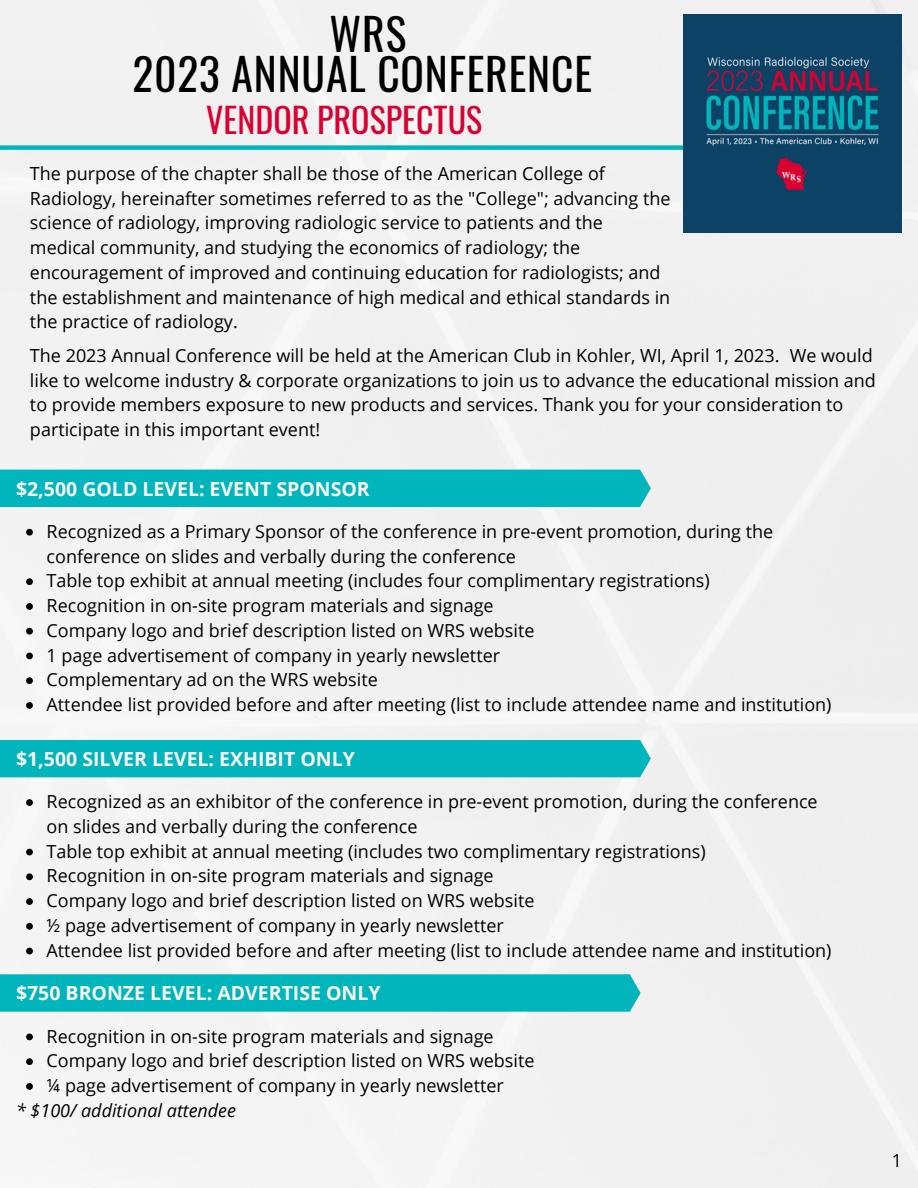
<style>
.page{position:relative;width:918px;height:1188px;background:#f1f1f1}
.page>*{position:absolute;margin:0;border:0;box-sizing:border-box;transform-origin:0 0}
.t1{font:43.65px/39.5px "Oswald";letter-spacing:.02em;color:#000;text-align:center}
.t2{font:34.05px "Oswald";color:#da0031}
.t3{font:700 19.5px "Open Sans";color:#faf5f5}
.t4{font:18px/24.8px "Open Sans";color:#000}
.t5{font:italic 18px "Open Sans";color:#000}
</style>
<div class="page">
<div style="left:0;top:145px;width:799px;height:5px;background:#00b5bb"></div>
<div style="left:0;top:470px;width:651px;height:37px;background:#00b5bb"></div>
<img style="left:683px;top:14px;width:219px;height:218px">
<svg style="left:26px;top:529px;width:7px;height:7px"></svg>
<svg style="left:26px;top:578px;width:7px;height:7px"></svg>
<svg style="left:26px;top:603px;width:7px;height:7px"></svg>
<svg style="left:26px;top:628px;width:7px;height:7px"></svg>
<svg style="left:26px;top:653px;width:7px;height:6px"></svg>
<svg style="left:26px;top:677px;width:7px;height:7px"></svg>
<svg style="left:26px;top:702px;width:7px;height:7px"></svg>
<div style="left:0;top:740px;width:651px;height:37px;background:#00b5bb"></div>
<svg style="left:26px;top:799px;width:7px;height:7px"></svg>
<svg style="left:26px;top:849px;width:7px;height:6px"></svg>
<svg style="left:26px;top:873px;width:7px;height:7px"></svg>
<svg style="left:26px;top:898px;width:7px;height:7px"></svg>
<svg style="left:26px;top:923px;width:7px;height:7px"></svg>
<svg style="left:26px;top:948px;width:7px;height:6px"></svg>
<div style="left:0;top:974px;width:641px;height:38px;background:#00b5bb"></div>
<svg style="left:26px;top:1034px;width:7px;height:6px"></svg>
<svg style="left:26px;top:1058px;width:7px;height:7px"></svg>
<svg style="left:26px;top:1083px;width:7px;height:7px"></svg>
<h1 class="t1" style="left:132px;top:13px;width:461px">WRS<br>2023 ANNUAL CONFERENCE</h1>
<h2 class="t2" style="left:206px;top:93px;width:278px">VENDOR PROSPECTUS</h2>
<p class="t4" style="left:30px;top:161px;width:642px">The purpose of the chapter shall be those of the American College of Radiology, hereinafter sometimes referred to as the "College"; advancing the science of radiology, improving radiologic service to patients and the medical community, and studying the economics of radiology; the encouragement of improved and continuing education for radiologists; and the establishment and maintenance of high medical and ethical standards in the practice of radiology.</p>
<p class="t4" style="left:30px;top:343px;width:848px">The 2023 Annual Conference will be held at the American Club in Kohler, WI, April 1, 2023. We would like to welcome industry &amp; corporate organizations to join us to advance the educational mission and to provide members exposure to new products and services. Thank you for your consideration to participate in this important event!</p>
<p class="t3" style="left:16px;top:475px;width:355px">$2,500 GOLD LEVEL: EVENT SPONSOR</p>
<p class="t4" style="left:47px;top:518px;width:787px">Recognized as a Primary Sponsor of the conference in pre-event promotion, during the conference on slides and verbally during the conference<br>Table top exhibit at annual meeting (includes four complimentary registrations)<br>Recognition in on-site program materials and signage<br>Company logo and brief description listed on WRS website<br>1 page advertisement of company in yearly newsletter<br>Complementary ad on the WRS website<br>Attendee list provided before and after meeting (list to include attendee name and institution)</p>
<p class="t3" style="left:16px;top:746px;width:340px">$1,500 SILVER LEVEL: EXHIBIT ONLY</p>
<p class="t4" style="left:47px;top:789px;width:787px">Recognized as an exhibitor of the conference in pre-event promotion, during the conference on slides and verbally during the conference<br>Table top exhibit at annual meeting (includes two complimentary registrations)<br>Recognition in on-site program materials and signage<br>Company logo and brief description listed on WRS website<br>½ page advertisement of company in yearly newsletter<br>Attendee list provided before and after meeting (list to include attendee name and institution)</p>
<p class="t3" style="left:16px;top:979px;width:366px">$750 BRONZE LEVEL: ADVERTISE ONLY</p>
<p class="t4" style="left:47px;top:1023px;width:489px">Recognition in on-site program materials and signage<br>Company logo and brief description listed on WRS website ¼ page advertisement of company in yearly newsletter</p>
<p class="t5" style="left:16px;top:1098px;width:222px">* $100/ additional attendee</p>
<p class="t4" style="left:892px;top:1148px;width:12px">1</p>
</div>
